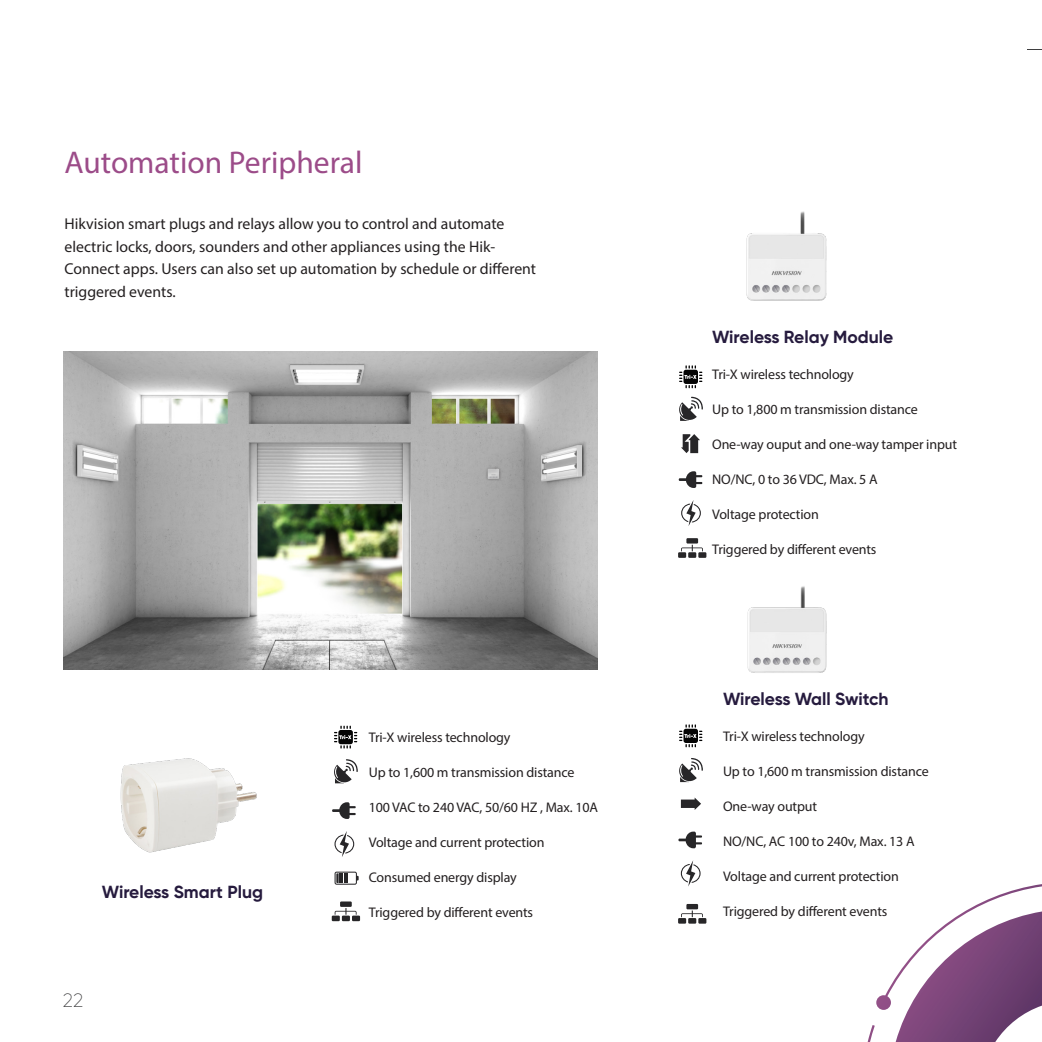
<style>
.page{position:relative;width:1042px;height:1042px;background:#fff}
.page>*{position:absolute;margin:0;border:0;box-sizing:border-box;transform-origin:0 0}
.t1{font:31.5px "Myriad Pro";color:#9c4c89}
.t2{font:200 19.25px "Gilroy";color:#3e3e3f}
.t3{font:700 17.5px "Gilroy";color:#261b3e}
.t4{font:15.75px/22.8px "Myriad Pro";color:#231f20}
.t5{font:14px "Myriad Pro";letter-spacing:-.01em;color:#231f20}
</style>
<div class="page">
<img style="left:746px;top:211px;width:81px;height:90px">
<img style="left:747px;top:586px;width:80px;height:87px">
<img style="left:120px;top:758px;width:137px;height:94px">
<img style="left:64px;top:351px;width:533px;height:319px">
<svg style="left:334px;top:759px;width:24px;height:24px"></svg>
<svg style="left:679px;top:758px;width:24px;height:24px"></svg>
<svg style="left:679px;top:397px;width:24px;height:24px"></svg>
<svg style="left:334px;top:726px;width:23px;height:22px"></svg>
<svg style="left:679px;top:724px;width:23px;height:23px"></svg>
<svg style="left:679px;top:365px;width:23px;height:23px"></svg>
<svg style="left:679px;top:471px;width:23px;height:17px"></svg>
<svg style="left:678px;top:831px;width:24px;height:17px"></svg>
<svg style="left:332px;top:802px;width:24px;height:17px"></svg>
<svg style="left:681px;top:500px;width:20px;height:26px"></svg>
<svg style="left:681px;top:860px;width:19px;height:26px"></svg>
<svg style="left:334px;top:831px;width:20px;height:26px"></svg>
<svg style="left:681px;top:434px;width:19px;height:19px"></svg>
<svg style="left:681px;top:797px;width:20px;height:13px"></svg>
<div style="left:686px;top:538px;width:12px;height:5px;background:#272628"></div>
<div style="left:678px;top:552px;width:8px;height:6px;background:#272628"></div>
<div style="left:688px;top:552px;width:8px;height:6px;background:#272628"></div>
<div style="left:698px;top:552px;width:8px;height:6px;background:#272628"></div>
<svg style="left:681px;top:545px;width:22px;height:6px"></svg>
<div style="left:686px;top:904px;width:12px;height:5px;background:#272628"></div>
<div style="left:678px;top:918px;width:8px;height:5px;background:#272628"></div>
<div style="left:688px;top:918px;width:8px;height:5px;background:#272628"></div>
<div style="left:698px;top:918px;width:8px;height:5px;background:#272628"></div>
<svg style="left:681px;top:910px;width:22px;height:7px"></svg>
<div style="left:340px;top:901px;width:12px;height:6px;background:#272628"></div>
<div style="left:332px;top:915px;width:8px;height:6px;background:#272628"></div>
<div style="left:342px;top:915px;width:8px;height:6px;background:#272628"></div>
<div style="left:352px;top:915px;width:8px;height:6px;background:#272628"></div>
<svg style="left:335px;top:908px;width:22px;height:6px"></svg>
<svg style="left:334px;top:871px;width:25px;height:13px"></svg>
<hr style="left:339px;top:873px;width:4px;height:10px;background:#272628">
<div style="left:485px;top:463px;width:16px;height:18px;background:#a8a8a8"></div>
<img style="left:481px;top:466px;width:1px;height:13px">
<div style="left:482px;top:464px;width:23px;height:17px;background:#231f20;opacity:.11"></div>
<svg style="left:867px;top:884px;width:175px;height:158px"></svg>
<svg style="left:1027px;top:49px;width:15px;height:1px"></svg>
<p class="t1" style="left:64px;top:143px;width:299px">Automation Peripheral</p>
<p class="t4" style="left:64px;top:212px;width:473px">Hikvision smart plugs and relays allow you to control and automate electric locks, doors, sounders and other appliances using the Hik-Connect apps. Users can also set up automation by schedule or different triggered events.</p>
<p class="t3" style="left:102px;top:881px;width:163px">Wireless Smart Plug</p>
<p class="t2" style="left:63px;top:988px;width:22px">22</p>
<p class="t5" style="left:369px;top:729px;width:143px">Tri-X wireless technology</p>
<p class="t5" style="left:369px;top:764px;width:207px">Up to 1,600 m transmission distance</p>
<p class="t5" style="left:369px;top:799px;width:231px">100 VAC to 240 VAC, 50/60 HZ , Max. 10A</p>
<p class="t5" style="left:369px;top:834px;width:177px">Voltage and current protection</p>
<p class="t5" style="left:369px;top:869px;width:150px">Consumed energy display</p>
<p class="t5" style="left:369px;top:904px;width:166px">Triggered by different events</p>
<p class="t3" style="left:712px;top:326px;width:183px">Wireless Relay Module</p>
<p class="t5" style="left:712px;top:366px;width:143px">Tri-X wireless technology</p>
<p class="t5" style="left:712px;top:401px;width:207px">Up to 1,800 m transmission distance</p>
<p class="t5" style="left:712px;top:436px;width:246px">One-way ouput and one-way tamper input</p>
<p class="t5" style="left:712px;top:471px;width:167px">NO/NC, 0 to 36 VDC, Max. 5 A</p>
<p class="t5" style="left:712px;top:506px;width:108px">Voltage protection</p>
<p class="t5" style="left:712px;top:541px;width:166px">Triggered by different events</p>
<p class="t3" style="left:723px;top:688px;width:167px">Wireless Wall Switch</p>
<p class="t5" style="left:723px;top:727px;width:143px">Tri-X wireless technology</p>
<p class="t5" style="left:723px;top:762px;width:207px">Up to 1,600 m transmission distance</p>
<p class="t5" style="left:723px;top:797px;width:96px">One-way output</p>
<p class="t5" style="left:723px;top:832px;width:193px">NO/NC, AC 100 to 240v, Max. 13 A</p>
<p class="t5" style="left:723px;top:867px;width:177px">Voltage and current protection</p>
<p class="t5" style="left:723px;top:902px;width:166px">Triggered by different events</p>
</div>
